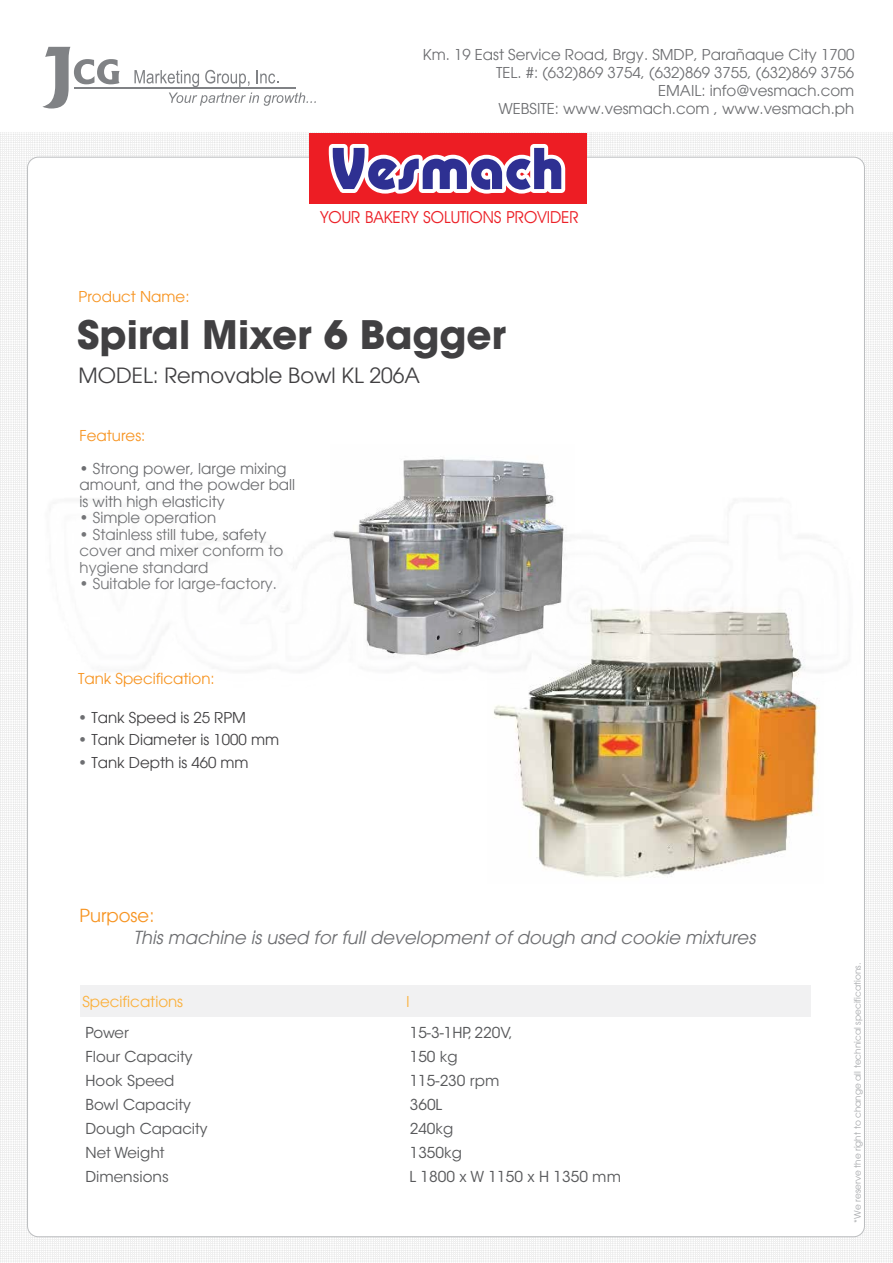
<style>
.page{position:relative;width:893px;height:1263px;background:#fff}
.page>*{position:absolute;margin:0;border:0;box-sizing:border-box;transform-origin:0 0}
.t1{font:700 39px "ITC Avant Garde Std";color:#414042}
.t2{font:21px "Avant Garde";color:#414042}
.t3{font:italic 18px "Avant Garde";color:#6d6e71}
.t4{font:18px "Avant Garde";color:#f79421}
.t5{font:16.8px "Avant Garde IT Cby BT";color:#ec2027}
.t6{font:15px/18px "Avant Garde";color:#6d6e71}
.t7{font:15px "ITC Avant Garde Std";color:#58595b}
.t8{font:15px "Avant Garde";color:#414042}
.t9{font:15px "Avant Garde";color:#f79421}
.t10{font:15px "Avant Garde";color:#fbb03b}
.t11{font:9px "Avant Garde";color:#a7a9ac}
.s1{color:#6d6e71}
</style>
<div class="page">
<div style="left:0;top:2px;width:892px;height:1261px;background:#f3f3f3"></div>
<div style="left:0;top:2px;width:892px;height:130px;background:#fff"></div>
<div style="left:28px;top:157px;width:836px;height:1080px;background:#fff;border-radius:11px"></div>
<hr style="left:74px;top:87px;width:222px;height:1px;background:#808285">
<svg style="left:42px;top:47px;width:77px;height:62px"></svg>
<svg style="left:134px;top:70px;width:65px;height:17px"></svg>
<svg style="left:205px;top:70px;width:44px;height:17px"></svg>
<svg style="left:256px;top:70px;width:22px;height:14px"></svg>
<svg style="left:169px;top:93px;width:147px;height:13px"></svg>
<div style="left:309px;top:133px;width:277px;height:71px;background:#ed1d24"></div>
<svg style="left:329px;top:144px;width:236px;height:50px"></svg>
<img style="left:494px;top:709px;width:324px;height:169px">
<div style="left:80px;top:985px;width:730px;height:32px;background:#f1f1f2"></div>
<img style="left:0;top:460px;width:892px;height:249px">
<p class="t6" style="left:423px;top:46px;width:433px;text-align:right">Km. 19 East Service Road, Brgy. SMDP, Parañaque City 1700<br>TEL. #: (632)869 3754, (632)869 3755, (632)869 3756<br>EMAIL: info@vesmach.com<br>WEBSITE: www.vesmach.com , www.vesmach.ph</p>
<p class="t6" style="left:579px;top:46px;width:276px;text-align:center">1227 P. Guevarra St., St . Cruz, Manila<br>TELFAX #: (632)7359650, (632)353 203</p>
<p class="t9" style="left:79px;top:288px;width:112px">Product Name:</p>
<p class="t5" style="left:320px;top:207px;width:260px">YOUR BAKERY SOLUTIONS PROVIDER</p>
<h1 class="t1" style="left:77px;top:309px;width:430px">Spiral Mixer 6 Bagger</h1>
<h2 class="t2" style="left:79px;top:363px;width:343px">MODEL: Removable Bowl KL 206A</h2>
<p class="t9" style="left:80px;top:426px;width:67px">Features:</p>
<p class="t6" style="left:80px;top:460px;width:217px;line-height:16.5px">• Strong power, large mixing amount, and the powder ball is with high elasticity</p>
<p class="t6" style="left:80px;top:509px;width:138px">• Simple operation</p>
<p class="t6" style="left:80px;top:526px;width:205px;line-height:16.5px">• Stainless still tube, safety cover and mixer conform to hygiene standard</p>
<p class="t6" style="left:80px;top:575px;width:199px">• Suitable for large-factory.</p>
<p class="t9" style="left:78px;top:669px;width:138px">Tank Specification:</p>
<p class="t8" style="left:78px;top:708px;width:169px"><span class="s1">•</span> Tank Speed is 25 RPM</p>
<p class="t8" style="left:78px;top:731px;width:202px"><span class="s1">•</span> Tank Diameter is 1000 mm</p>
<p class="t8" style="left:78px;top:753px;width:172px"><span class="s1">•</span> Tank Depth is 460 mm</p>
<p class="t4" style="left:80px;top:904px;width:76px">Purpose:</p>
<p class="t3" style="left:134px;top:927px;width:623px">This machine is used for full development of dough and cookie mixtures</p>
<p class="t10" style="left:82px;top:993px;width:102px">Specifications</p>
<p class="t10" style="left:406px;top:993px;width:4px">l</p>
<p class="t7" style="left:85px;top:1023px;width:45px">Power</p>
<p class="t7" style="left:409px;top:1023px;width:105px">15-3-1HP, 220V,</p>
<p class="t7" style="left:85px;top:1047px;width:108px">Flour Capacity</p>
<p class="t7" style="left:409px;top:1047px;width:50px">150 kg</p>
<p class="t7" style="left:85px;top:1071px;width:90px">Hook Speed</p>
<p class="t7" style="left:409px;top:1071px;width:91px">115-230 rpm</p>
<p class="t7" style="left:85px;top:1095px;width:107px">Bowl Capacity</p>
<p class="t7" style="left:409px;top:1095px;width:34px">360L</p>
<p class="t7" style="left:85px;top:1119px;width:124px">Dough Capacity</p>
<p class="t7" style="left:409px;top:1119px;width:45px">240kg</p>
<p class="t7" style="left:85px;top:1143px;width:81px">Net Weight</p>
<p class="t7" style="left:409px;top:1143px;width:54px">1350kg</p>
<p class="t7" style="left:85px;top:1167px;width:85px">Dimensions</p>
<p class="t7" style="left:409px;top:1167px;width:213px">L 1800 x W 1150 x H 1350 mm</p>
<p class="t11" style="left:852px;top:1223px;width:261px;rotate:-90deg">*We reserve the right to change all technical specifications.</p>
</div>
